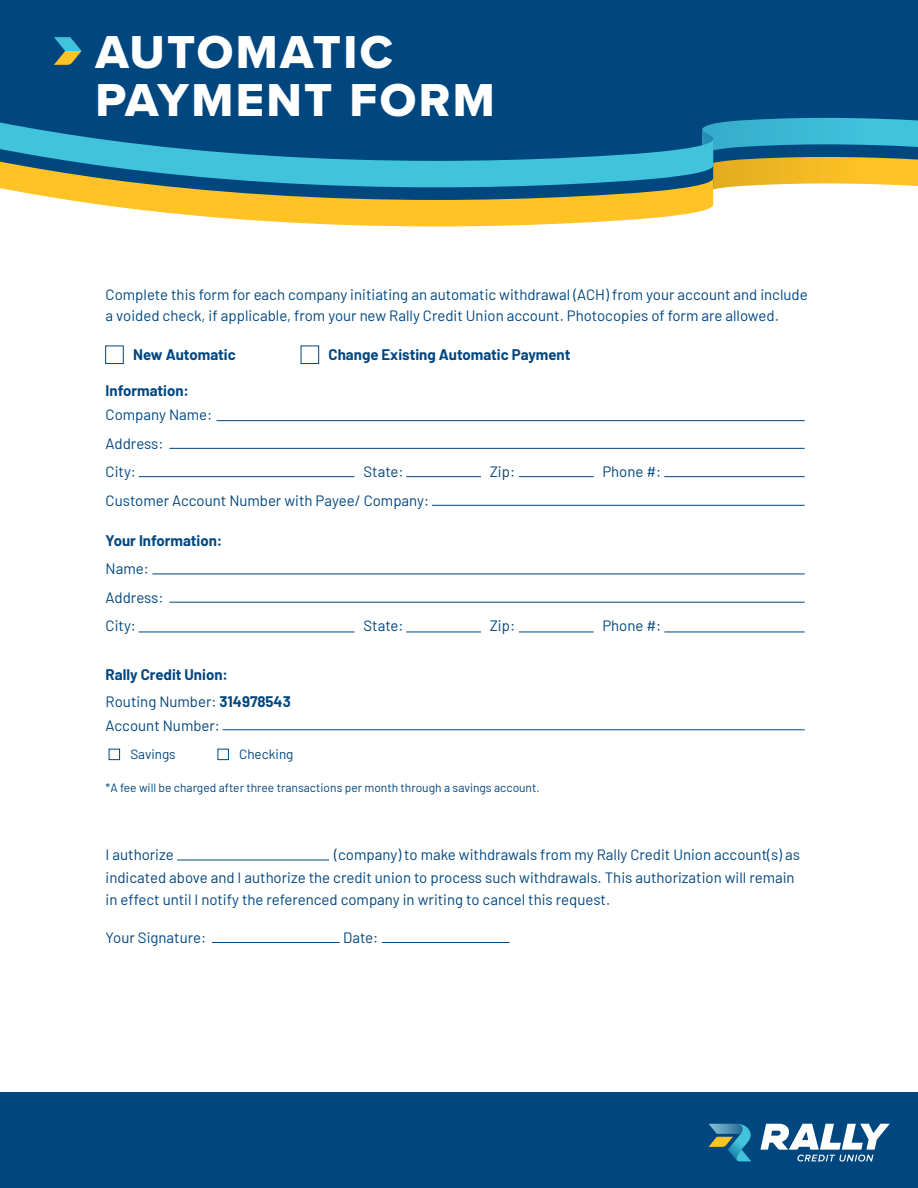
<style>
.page{position:relative;width:918px;height:1188px;background:#fff}
.page>*{position:absolute;margin:0;border:0;box-sizing:border-box;transform-origin:0 0}
.t1{font:47.85px/48px "Proxima Nova Extrabld";letter-spacing:.05em;color:#fff}
.t2{font:15px/22.5px "Barlow";color:#00467f}
.t3{font:700 15px/27px "Barlow";color:#00467f}
.t4{font:13.5px "Barlow";color:#00467f}
.t5{font:12px "Barlow";color:#00467f}
.s1{font-weight:400}
</style>
<div class="page">
<hr style="left:216px;top:420px;width:589px;height:1px;background:#00467f">
<hr style="left:139px;top:476px;width:215px;height:1px;background:#00467f">
<hr style="left:406px;top:476px;width:75px;height:1px;background:#00467f">
<hr style="left:664px;top:476px;width:141px;height:1px;background:#00467f">
<hr style="left:519px;top:476px;width:75px;height:1px;background:#00467f">
<hr style="left:139px;top:632px;width:215px;height:1px;background:#00467f">
<hr style="left:222px;top:729px;width:583px;height:1px;background:#00467f">
<hr style="left:406px;top:632px;width:75px;height:1px;background:#00467f">
<hr style="left:664px;top:632px;width:141px;height:1px;background:#00467f">
<hr style="left:519px;top:632px;width:75px;height:1px;background:#00467f">
<hr style="left:152px;top:574px;width:653px;height:1px;background:#00467f">
<hr style="left:169px;top:602px;width:636px;height:1px;background:#00467f">
<div style="left:0;top:0;width:918px;height:121px;background:#00467f"></div>
<svg style="left:0;top:187px;width:702px;height:39px;fill:#ffc325"></svg>
<svg style="left:0;top:121px;width:702px;height:66px;background:#257da0"></svg>
<svg style="left:702px;top:118px;width:216px;height:93px"></svg>
<svg style="left:54px;top:37px;width:28px;height:28px"></svg>
<div style="left:105px;top:346px;width:19px;height:18px;border:1px solid #00467f"></div>
<div style="left:301px;top:346px;width:18px;height:18px;border:1px solid #00467f"></div>
<div style="left:0;top:1093px;width:918px;height:95px;background:#00467f"></div>
<svg style="left:709px;top:1124px;width:42px;height:37px"></svg>
<svg style="left:760px;top:1124px;width:130px;height:38px"></svg>
<hr style="left:177px;top:860px;width:152px;height:1px;background:#00467f">
<div style="left:109px;top:749px;width:11px;height:11px;border:1px solid #00467f"></div>
<div style="left:218px;top:749px;width:11px;height:11px;border:1px solid #00467f"></div>
<hr style="left:169px;top:448px;width:636px;height:1px;background:#00467f">
<hr style="left:432px;top:505px;width:373px;height:1px;background:#00467f">
<hr style="left:212px;top:942px;width:128px;height:1px;background:#00467f">
<hr style="left:382px;top:942px;width:128px;height:1px;background:#00467f">
<h1 class="t1" style="left:95px;top:27px;width:401px">AUTOMATIC<br>PAYMENT FORM</h1>
<p class="t2" style="left:106px;top:283px;width:704px;line-height:21px">Complete this form for each company initiating an automatic withdrawal (ACH) from your account and include a voided check, if applicable, from your new Rally Credit Union account. Photocopies of form are allowed.</p>
<p class="t3" style="left:133px;top:340px;width:104px">New Automatic</p>
<p class="t3" style="left:106px;top:375px;width:85px">Information:</p>
<p class="t2" style="left:106px;top:403px;width:108px">Company Name:</p>
<p class="t2" style="left:106px;top:431px;width:59px">Address:</p>
<p class="t3" style="left:329px;top:340px;width:243px">Change Existing Automatic Payment</p>
<p class="t2" style="left:106px;top:459px;width:32px">City:</p>
<p class="t2" style="left:364px;top:459px;width:42px">State:</p>
<p class="t2" style="left:490px;top:459px;width:27px">Zip:</p>
<p class="t2" style="left:602px;top:459px;width:60px">Phone #:</p>
<p class="t2" style="left:106px;top:488px;width:325px">Customer Account Number with Payee/ Company:</p>
<p class="t3" style="left:106px;top:526px;width:118px">Your Information:</p>
<p class="t2" style="left:106px;top:553px;width:59px;line-height:28.8px">Name:<br>Address:</p>
<p class="t2" style="left:106px;top:613px;width:32px">City:</p>
<p class="t2" style="left:364px;top:613px;width:42px">State:</p>
<p class="t2" style="left:490px;top:613px;width:27px">Zip:</p>
<p class="t2" style="left:602px;top:613px;width:60px">Phone #:</p>
<p class="t3" style="left:106px;top:660px;width:187px">Rally Credit Union:<br><span class="s1">Routing Number:</span> 314978543</p>
<p class="t2" style="left:106px;top:713px;width:116px">Account Number:</p>
<p class="t4" style="left:130px;top:744px;width:47px">Savings</p>
<p class="t4" style="left:239px;top:744px;width:56px">Checking</p>
<p class="t5" style="left:106px;top:779px;width:436px">*A fee will be charged after three transactions per month through a savings account.</p>
<p class="t2" style="left:106px;top:842px;width:696px;text-indent:229px">(company) to make withdrawals from my Rally Credit Union account(s) as indicated above and I authorize the credit union to process such withdrawals. This authorization will remain in effect until I notify the referenced company in writing to cancel this request.</p>
<p class="t2" style="left:106px;top:925px;width:102px">Your Signature:</p>
<p class="t2" style="left:343px;top:925px;width:37px">Date:</p>
<p class="t2" style="left:106px;top:842px;width:70px">I authorize</p>
</div>
